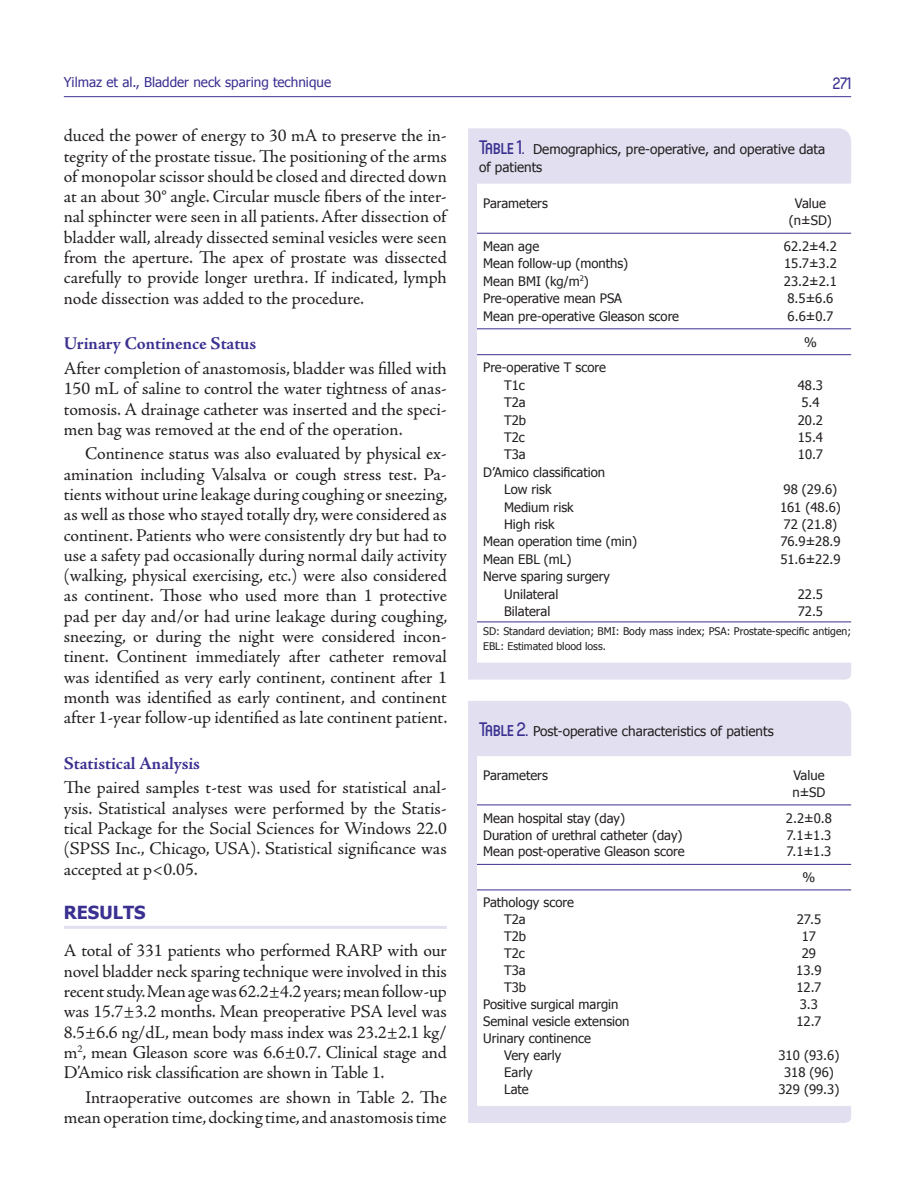
<style>
.page{position:relative;width:915px;height:1191px;background:#fff}
.page>*{position:absolute;margin:0;border:0;box-sizing:border-box;transform-origin:0 0}
._01__Yazı_Metni_NCI{font:18px/20.2px "Adobe Jenson Pro";letter-spacing:-.005em;color:#231f20;text-align:justify}
.Ikinci_Arabaslik{font:700 18px "Adobe Jenson Pro";letter-spacing:-.005em;color:#3a3091}
._06__Yazı_Konu_Basli{font:700 18px "Tahoma";color:#3a3091}
.t1{font:500 16.5px "Circula";color:#3a3091}
._07__Tablo_Baslik_NC{font:13.5px/18px "Tahoma";color:#231f20}
.t2{font:13.5px "Tahoma";color:#3a3091}
.t3{font:13.05px/17px "Tahoma";color:#231f20}
.t4{font:10.5px/15px "Tahoma";color:#231f20}
.s1{font-family:"Circula";font-weight:500;font-size:19.5px;color:#3a3091}
</style>
<div class="page">
<hr style="left:64px;top:96px;width:786px;height:1px;background:#3a3091">
<hr style="left:64px;top:926px;width:382px;height:3px;background:#e2e0f0">
<div style="left:468px;top:662px;width:382px;height:17px;background:#e2e0f0"></div>
<div style="left:468px;top:128px;width:382px;height:56px;background:#e2e0f0"></div>
<hr style="left:468px;top:621px;width:382px;height:1px;background:#3a3091">
<hr style="left:468px;top:233px;width:382px;height:1px;background:#3a3091">
<hr style="left:468px;top:328px;width:382px;height:1px;background:#3a3091">
<hr style="left:468px;top:354px;width:382px;height:1px;background:#3a3091">
<div style="left:468px;top:177px;width:8px;height:494px;background:#e2e0f0"></div>
<div style="left:468px;top:1106px;width:382px;height:17px;background:#e2e0f0"></div>
<div style="left:468px;top:701px;width:382px;height:55px;background:#e2e0f0"></div>
<hr style="left:468px;top:804px;width:382px;height:1px;background:#3a3091">
<hr style="left:468px;top:864px;width:382px;height:1px;background:#3a3091">
<hr style="left:468px;top:889px;width:382px;height:1px;background:#3a3091">
<div style="left:468px;top:750px;width:8px;height:357px;background:#e2e0f0"></div>
<p class="t2" style="left:64px;top:73px;width:269px">Yilmaz et al., Bladder neck sparing technique</p>
<p class="t1" style="left:832px;top:73px;width:20px">271</p>
<p class="_01__Yazı_Metni_NCI" style="left:64px;top:126px;width:384px">duced the power of energy to 30 mA to preserve the in&shy;tegrity of the prostate tissue. The positioning of the arms of monopolar scissor should be closed and directed down at an about 30° angle. Circular muscle fibers of the inter&shy;nal sphincter were seen in all patients. After dissection of bladder wall, already dissected seminal vesicles were seen from the aperture. The apex of prostate was dissected carefully to provide longer urethra. If indicated, lymph node dissection was added to the procedure.</p>
<p class="Ikinci_Arabaslik" style="left:64px;top:333px;width:194px">Urinary Continence Status</p>
<p class="_01__Yazı_Metni_NCI" style="left:64px;top:358px;width:384px">After completion of anastomosis, bladder was filled with 150 mL of saline to control the water tightness of anas&shy;tomosis. A drainage catheter was inserted and the speci&shy;men bag was removed at the end of the operation.</p>
<p class="_01__Yazı_Metni_NCI" style="left:64px;top:444px;width:385px;text-indent:21px">Continence status was also evaluated by physical ex&shy;amination including Valsalva or cough stress test. Pa&shy;tients without urine leakage during coughing or sneezing, as well as those who stayed totally dry, were considered as continent. Patients who were consistently dry but had to use a safety pad occasionally during normal daily activity (walking, physical exercising, etc.) were also considered as continent. Those who used more than 1 protective pad per day and/or had urine leakage during coughing, sneezing, or during the night were considered incon&shy;tinent. Continent immediately after catheter removal was identified as very early continent, continent after 1 month was identified as early continent, and continent after 1-year follow-up identified as late continent patient.</p>
<p class="Ikinci_Arabaslik" style="left:64px;top:753px;width:138px">Statistical Analysis</p>
<p class="_01__Yazı_Metni_NCI" style="left:64px;top:778px;width:384px">The paired samples t-test was used for statistical anal&shy;ysis. Statistical analyses were performed by the Statis&shy;tical Package for the Social Sciences for Windows 22.0 (SPSS Inc., Chicago, USA). Statistical significance was accepted at p&lt;0.05.</p>
<p class="_06__Yazı_Konu_Basli" style="left:64px;top:900px;width:83px">RESULTS</p>
<p class="_01__Yazı_Metni_NCI" style="left:64px;top:941px;width:384px">A total of 331 patients who performed RARP with our novel bladder neck sparing technique were involved in this recent study. Mean age was 62.2±4.2 years; mean follow-up was 15.7±3.2 months. Mean preoperative PSA level was 8.5±6.6 ng/dL, mean body mass index was 23.2±2.1 kg/ m<sup>2</sup>, mean Gleason score was 6.6±0.7. Clinical stage and D’Amico risk classification are shown in Table 1.</p>
<p class="_01__Yazı_Metni_NCI" style="left:64px;top:1087px;width:384px;text-align:right">Intraoperative outcomes are shown in Table 2. The mean operation time, docking time, and anastomosis time</p>
<p class="_07__Tablo_Baslik_NC" style="left:479px;top:140px;width:347px"><span class="s1">Table 1.</span> Demographics, pre-operative, and operative data of patients</p>
<p class="t3" style="left:483px;top:194px;width:66px">Parameters</p>
<p class="t3" style="left:794px;top:194px;width:33px">Value</p>
<p class="t3" style="left:788px;top:211px;width:44px">(n±SD)</p>
<p class="t3" style="left:483px;top:237px;width:58px">Mean age</p>
<p class="t3" style="left:783px;top:237px;width:54px">62.2±4.2</p>
<p class="t3" style="left:483px;top:255px;width:147px">Mean follow-up (months)</p>
<p class="t3" style="left:783px;top:255px;width:54px">15.7±3.2</p>
<p class="t3" style="left:483px;top:272px;width:107px">Mean BMI (kg/m<sup>2</sup>)</p>
<p class="t3" style="left:783px;top:272px;width:55px">23.2±2.1</p>
<p class="t3" style="left:483px;top:289px;width:140px">Pre-operative mean PSA</p>
<p class="t3" style="left:787px;top:289px;width:47px">8.5±6.6</p>
<p class="t3" style="left:483px;top:307px;width:197px">Mean pre-operative Gleason score</p>
<p class="t3" style="left:787px;top:307px;width:47px">6.6±0.7</p>
<p class="t3" style="left:803px;top:333px;width:14px">%</p>
<p class="t3" style="left:483px;top:359px;width:124px">Pre-operative T score</p>
<p class="t3" style="left:504px;top:376px;width:22px">T1c</p>
<p class="t3" style="left:797px;top:376px;width:27px">48.3</p>
<p class="t3" style="left:504px;top:393px;width:23px">T2a</p>
<p class="t3" style="left:801px;top:393px;width:20px">5.4</p>
<p class="t3" style="left:504px;top:411px;width:23px">T2b</p>
<p class="t3" style="left:797px;top:411px;width:27px">20.2</p>
<p class="t3" style="left:504px;top:428px;width:22px">T2c</p>
<p class="t3" style="left:797px;top:428px;width:27px">15.4</p>
<p class="t3" style="left:504px;top:446px;width:23px">T3a</p>
<p class="t3" style="left:797px;top:446px;width:27px">10.7</p>
<p class="t3" style="left:483px;top:463px;width:123px">D’Amico classification</p>
<p class="t3" style="left:504px;top:480px;width:49px">Low risk</p>
<p class="t3" style="left:783px;top:480px;width:55px">98 (29.6)</p>
<p class="t3" style="left:504px;top:498px;width:71px">Medium risk</p>
<p class="t3" style="left:779px;top:498px;width:62px">161 (48.6)</p>
<p class="t3" style="left:504px;top:515px;width:52px">High risk</p>
<p class="t3" style="left:783px;top:515px;width:55px">72 (21.8)</p>
<p class="t3" style="left:483px;top:533px;width:155px">Mean operation time (min)</p>
<p class="t3" style="left:780px;top:533px;width:62px">76.9±28.9</p>
<p class="t3" style="left:483px;top:550px;width:90px">Mean EBL (mL)</p>
<p class="t3" style="left:780px;top:550px;width:62px">51.6±22.9</p>
<p class="t3" style="left:483px;top:567px;width:128px">Nerve sparing surgery</p>
<p class="t3" style="left:504px;top:585px;width:56px">Unilateral</p>
<p class="t3" style="left:797px;top:585px;width:27px">22.5</p>
<p class="t3" style="left:504px;top:602px;width:48px">Bilateral</p>
<p class="t3" style="left:797px;top:602px;width:27px">72.5</p>
<p class="t4" style="left:483px;top:623px;width:369px">SD: Standard deviation; BMI: Body mass index; PSA: Prostate-specific antigen;<br>EBL: Estimated blood loss.</p>
<p class="_07__Tablo_Baslik_NC" style="left:479px;top:721px;width:296px"><span class="s1">Table 2.</span> Post-operative characteristics of patients</p>
<p class="t3" style="left:483px;top:766px;width:66px">Parameters</p>
<p class="t3" style="left:792px;top:766px;width:34px">Value n±SD</p>
<p class="t3" style="left:483px;top:809px;width:143px">Mean hospital stay (day)</p>
<p class="t3" style="left:785px;top:809px;width:47px">2.2±0.8</p>
<p class="t3" style="left:483px;top:826px;width:201px">Duration of urethral catheter (day)</p>
<p class="t3" style="left:786px;top:826px;width:46px">7.1±1.3</p>
<p class="t3" style="left:483px;top:843px;width:203px">Mean post-operative Gleason score</p>
<p class="t3" style="left:786px;top:843px;width:46px">7.1±1.3</p>
<p class="t3" style="left:802px;top:868px;width:14px">%</p>
<p class="t3" style="left:483px;top:893px;width:92px">Pathology score</p>
<p class="t3" style="left:504px;top:910px;width:23px">T2a</p>
<p class="t3" style="left:796px;top:910px;width:26px">27.5</p>
<p class="t3" style="left:504px;top:927px;width:23px">T2b</p>
<p class="t3" style="left:801px;top:927px;width:16px">17</p>
<p class="t3" style="left:504px;top:944px;width:22px">T2c</p>
<p class="t3" style="left:801px;top:944px;width:16px">29</p>
<p class="t3" style="left:504px;top:961px;width:23px">T3a</p>
<p class="t3" style="left:796px;top:961px;width:27px">13.9</p>
<p class="t3" style="left:504px;top:978px;width:23px">T3b</p>
<p class="t3" style="left:796px;top:978px;width:27px">12.7</p>
<p class="t3" style="left:483px;top:995px;width:137px">Positive surgical margin</p>
<p class="t3" style="left:799px;top:995px;width:20px">3.3</p>
<p class="t3" style="left:483px;top:1012px;width:148px">Seminal vesicle extension</p>
<p class="t3" style="left:796px;top:1012px;width:27px">12.7</p>
<p class="t3" style="left:483px;top:1029px;width:109px">Urinary continence</p>
<p class="t3" style="left:504px;top:1046px;width:59px">Very early</p>
<p class="t3" style="left:778px;top:1046px;width:62px">310 (93.6)</p>
<p class="t3" style="left:504px;top:1063px;width:30px">Early</p>
<p class="t3" style="left:783px;top:1063px;width:51px">318 (96)</p>
<p class="t3" style="left:504px;top:1080px;width:26px">Late</p>
<p class="t3" style="left:778px;top:1080px;width:62px">329 (99.3)</p>
</div>
